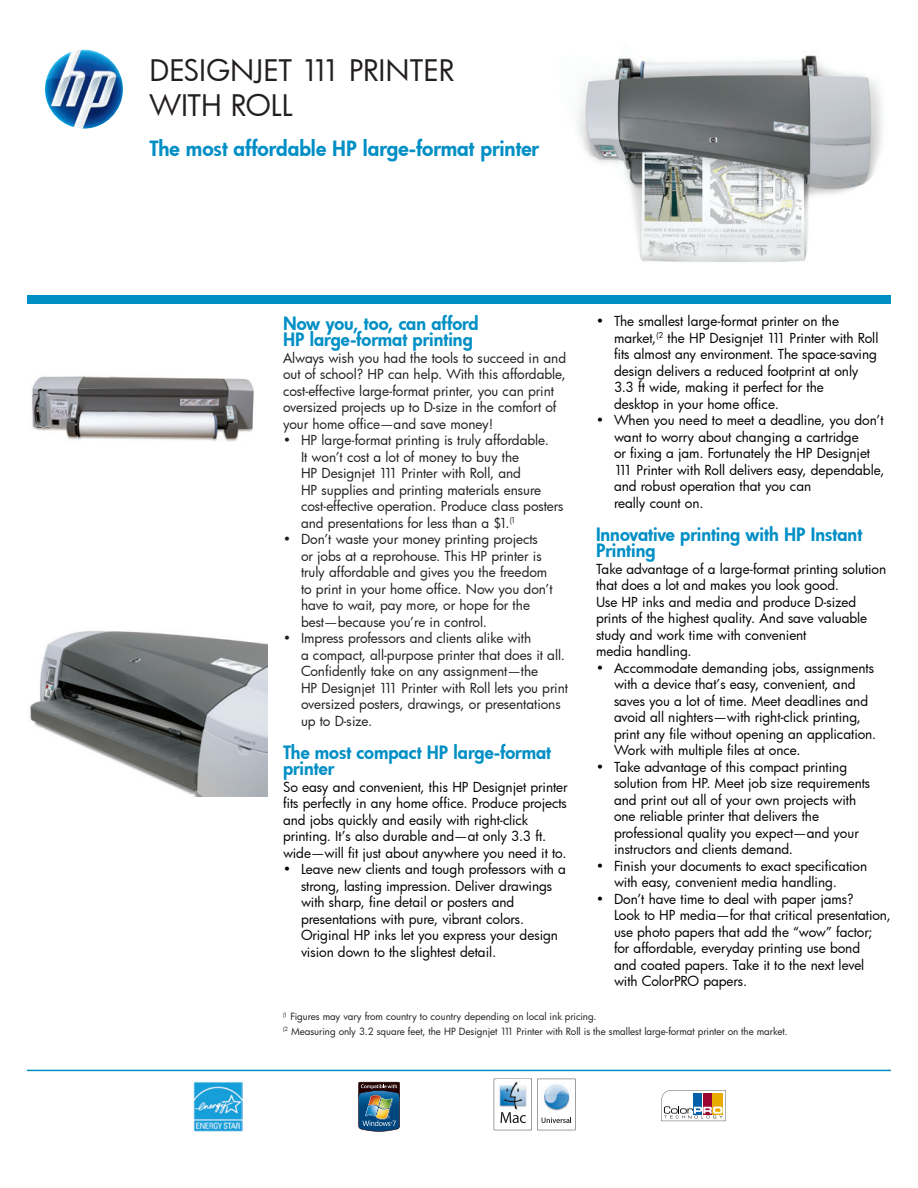
<style>
.page{position:relative;width:918px;height:1188px;background:#fff}
.page>*{position:absolute;margin:0;border:0;box-sizing:border-box;transform-origin:0 0}
.t1{font:28.95px "Futura Bk";color:#231f20}
.t2{font:20.55px "Futura Hv";color:#008fc5}
.t3{font:18px/16.5px "Futura Hv";color:#008fc5}
.t4{font:13.5px/16.5px "Futura Bk";color:#000}
.t5{font:13.5px/16.5px "Futura Bk";letter-spacing:-.005em;color:#231f20}
.t6{font:9.75px "Futura Bk";color:#231f20}
</style>
<div class="page">
<div style="left:27px;top:296px;width:864px;height:8px;background:#008fc5"></div>
<img style="left:45px;top:50px;width:78px;height:79px">
<svg style="left:494px;top:1079px;width:81px;height:51px"></svg>
<img style="left:497px;top:1080px;width:32px;height:32px">
<img style="left:542px;top:1082px;width:29px;height:29px">
<svg style="left:358px;top:1082px;width:42px;height:50px;background:#466476"></svg>
<svg style="left:661px;top:1090px;width:65px;height:31px"></svg>
<img style="left:193px;top:1081px;width:49px;height:50px">
<img style="left:577px;top:55px;width:306px;height:207px">
<img style="left:32px;top:376px;width:222px;height:66px">
<img style="left:30px;top:631px;width:238px;height:165px">
<hr style="left:27px;top:1070px;width:864px;height:1px;background:#008fc5">
<p class="t1" style="left:149px;top:51px;width:307px">DESIGNJET 111 PRINTER</p>
<p class="t1" style="left:149px;top:86px;width:145px">WITH ROLL</p>
<p class="t2" style="left:149px;top:134px;width:391px">The most affordable HP large-format printer</p>
<p class="t3" style="left:283px;top:315px;width:197px">Now you, too, can afford<br>HP large-format printing</p>
<p class="t5" style="left:283px;top:349px;width:285px">Always wish you had the tools to succeed in and out of school? HP can help. With this affordable, cost-effective large-format printer, you can print oversized projects up to D-size in the comfort of your home office—and save money!</p>
<p class="t5" style="left:301px;top:432px;width:264px;text-indent:-18px">• HP large-format printing is truly affordable.<br>It won’t cost a lot of money to buy the<br>HP Designjet 111 Printer with Roll, and<br>HP supplies and printing materials ensure cost-effective operation. Produce class posters and presentations for less than a $1.<sup>(1</sup></p>
<p class="t5" style="left:301px;top:531px;width:253px;text-indent:-18px">• Don’t waste your money printing projects or jobs at a reprohouse. This HP printer is truly affordable and gives you the freedom to print in your home office. Now you don’t have to wait, pay more, or hope for the best—because you’re in control.</p>
<p class="t5" style="left:283px;top:630px;width:250px">• Impress professors and clients alike with</p>
<p class="t5" style="left:301px;top:646px;width:269px">a compact, all-purpose printer that does it all.<br>Confidently take on any assignment—the<br>HP Designjet 111 Printer with Roll lets you print oversized posters, drawings, or presentations up to D-size.</p>
<p class="t3" style="left:283px;top:744px;width:270px">The most compact HP large-format printer</p>
<p class="t4" style="left:283px;top:778px;width:286px">So easy and convenient, this HP Designjet printer fits perfectly in any home office. Produce projects and jobs quickly and easily with right-click printing. It’s also durable and—at only 3.3 ft. wide—will fit just about anywhere you need it to.</p>
<p class="t4" style="left:301px;top:861px;width:267px;text-indent:-18px">• Leave new clients and tough professors with a strong, lasting impression. Deliver drawings with sharp, fine detail or posters and presentations with pure, vibrant colors.<br>Original HP inks let you express your design vision down to the slightest detail.</p>
<p class="t4" style="left:614px;top:313px;width:266px;text-indent:-18px">• The smallest large-format printer on the market,<sup>(2</sup> the HP Designjet 111 Printer with Roll fits almost any environment. The space-saving design delivers a reduced footprint at only 3.3 ft wide, making it perfect for the<br>desktop in your home office.</p>
<p class="t4" style="left:614px;top:412px;width:272px;text-indent:-18px">• When you need to meet a deadline, you don’t want to worry about changing a cartridge<br>or fixing a jam. Fortunately the HP Designjet 111 Printer with Roll delivers easy, dependable, and robust operation that you can<br>really count on.</p>
<p class="t3" style="left:596px;top:526px;width:268px">Innovative printing with HP Instant<br>Printing</p>
<p class="t4" style="left:596px;top:560px;width:292px">Take advantage of a large-format printing solution that does a lot and makes you look good.<br>Use HP inks and media and produce D-sized prints of the highest quality. And save valuable study and work time with convenient<br>media handling.</p>
<p class="t4" style="left:614px;top:659px;width:264px;text-indent:-18px">• Accommodate demanding jobs, assignments with a device that’s easy, convenient, and saves you a lot of time. Meet deadlines and avoid all nighters—with right-click printing, print any file without opening an application.<br>Work with multiple files at once.</p>
<p class="t4" style="left:614px;top:758px;width:258px;text-indent:-18px">• Take advantage of this compact printing solution from HP. Meet job size requirements and print out all of your own projects with one reliable printer that delivers the professional quality you expect—and your instructors and clients demand.</p>
<p class="t4" style="left:614px;top:857px;width:255px;text-indent:-18px">• Finish your documents to exact specification with easy, convenient media handling.</p>
<p class="t4" style="left:614px;top:890px;width:278px;text-indent:-18px">• Don’t have time to deal with paper jams?<br>Look to HP media—for that critical presentation, use photo papers that add the “wow” factor; for affordable, everyday printing use bond<br>and coated papers. Take it to the next level with ColorPRO papers.</p>
<p class="t6" style="left:283px;top:1010px;width:315px"><sup>(1</sup> Figures may vary from country to country depending on local ink pricing.</p>
<p class="t6" style="left:283px;top:1024px;width:506px"><sup>(2</sup> Measuring only 3.2 square feet, the HP Designjet 111 Printer with Roll is the smallest large-format printer on the market.</p>
</div>
